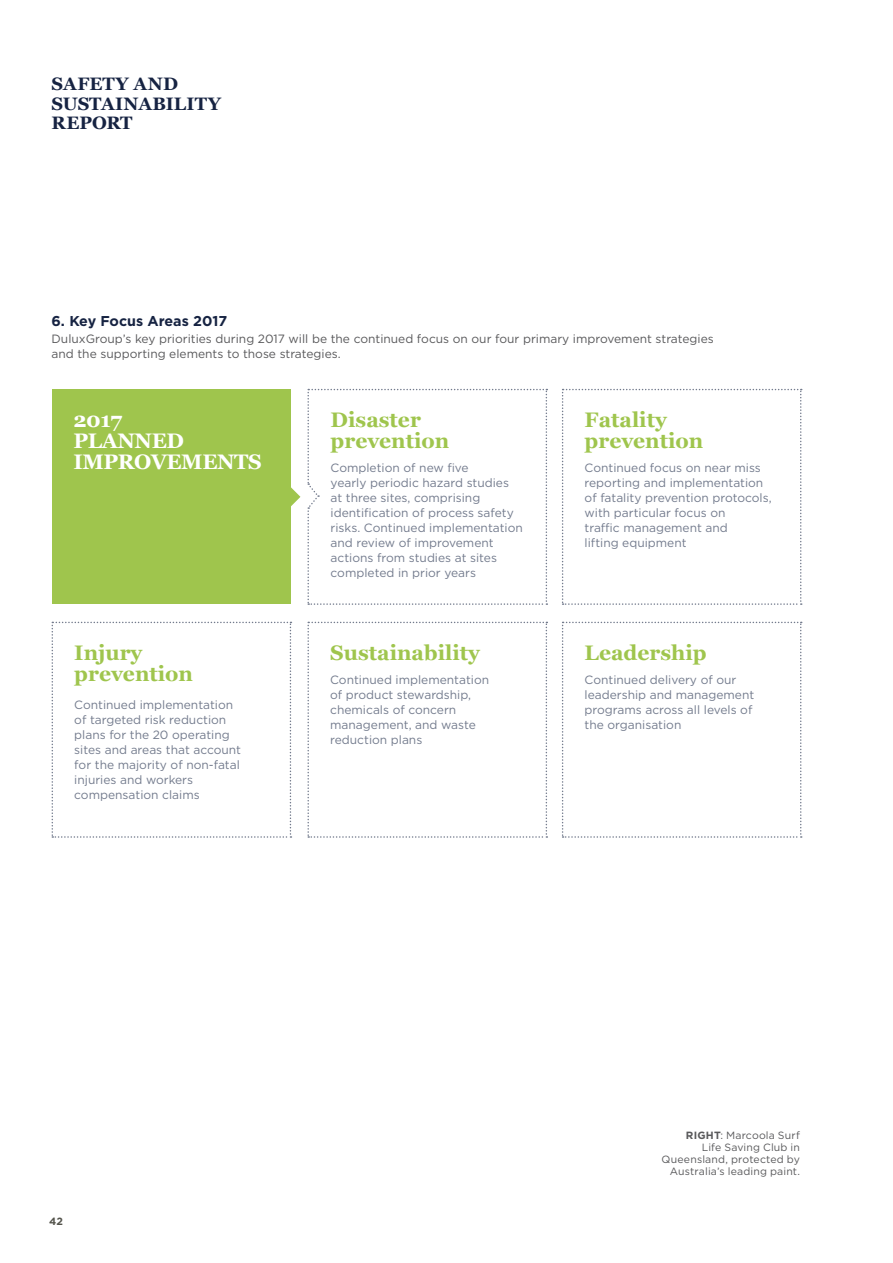
<style>
.page{position:relative;width:893px;height:1263px;background:#fff}
.page>*{position:absolute;margin:0;border:0;box-sizing:border-box;transform-origin:0 0}
.t1{font:700 21px/21px "Georgia";color:#9fc54d}
.t2{font:700 21px/21px "Georgia";letter-spacing:-.02em;color:#fff}
.t3{font:700 18px/19.5px "Georgia";color:#162342}
.t4{font:700 14.25px "Gotham";color:#162342}
.t5{font:12px/15px "Gotham";color:#737b8d}
.t6{font:12px/15px "Gotham";color:#59595b}
.t7{font:10.5px/12px "Gotham";letter-spacing:.015em;color:#59595b;text-align:right}
.t8{font:700 10.5px "Gotham";color:#54544c}
.s1{font-weight:700}
</style>
<div class="page">
<div style="left:52px;top:390px;width:238px;height:214px;background:#9fc54d"></div>
<svg style="left:52px;top:622px;width:239px;height:216px"></svg>
<svg style="left:307px;top:389px;width:240px;height:216px"></svg>
<svg style="left:307px;top:622px;width:240px;height:216px"></svg>
<svg style="left:562px;top:389px;width:240px;height:216px"></svg>
<svg style="left:562px;top:622px;width:240px;height:216px"></svg>
<svg style="left:290px;top:469px;width:10px;height:55px"></svg>
<h2 class="t3" style="left:52px;top:74px;width:171px">SAFETY AND<br>SUSTAINABILITY<br>REPORT</h2>
<p class="t4" style="left:52px;top:312px;width:177px">6. Key Focus Areas 2017</p>
<p class="t6" style="left:52px;top:331px;width:664px">DuluxGroup’s key priorities during 2017 will be the continued focus on our four primary improvement strategies and the supporting elements to those strategies.</p>
<h1 class="t2" style="left:74px;top:409px;width:190px">2017<br>PLANNED<br>IMPROVEMENTS</h1>
<h1 class="t1" style="left:74px;top:642px;width:120px">Injury prevention</h1>
<p class="t5" style="left:74px;top:697px;width:168px">Continued implementation of targeted risk reduction plans for the 20 operating sites and areas that account for the majority of non‑fatal injuries and workers compensation claims</p>
<h1 class="t1" style="left:331px;top:409px;width:120px">Disaster prevention</h1>
<p class="t5" style="left:331px;top:459px;width:194px">Completion of new five<br>yearly periodic hazard studies at three sites, comprising identification of process safety risks. Continued implementation and review of improvement actions from studies at sites completed in prior years</p>
<h1 class="t1" style="left:330px;top:642px;width:151px">Sustainability</h1>
<p class="t5" style="left:330px;top:672px;width:160px">Continued implementation of product stewardship, chemicals of concern management, and waste reduction plans</p>
<h1 class="t1" style="left:585px;top:410px;width:120px">Fatality prevention</h1>
<p class="t5" style="left:585px;top:460px;width:189px">Continued focus on near miss reporting and implementation of fatality prevention protocols, with particular focus on<br>traffic management and<br>lifting equipment</p>
<h1 class="t1" style="left:585px;top:642px;width:124px">Leadership</h1>
<p class="t5" style="left:585px;top:672px;width:171px">Continued delivery of our leadership and management programs across all levels of the organisation</p>
<p class="t8" style="left:49px;top:1214px;width:15px">42</p>
<p class="t7" style="left:662px;top:1129px;width:140px"><span class="s1">RIGHT</span>: Marcoola Surf<br>Life Saving Club in<br>Queensland, protected by<br>Australia’s leading paint.</p>
</div>
